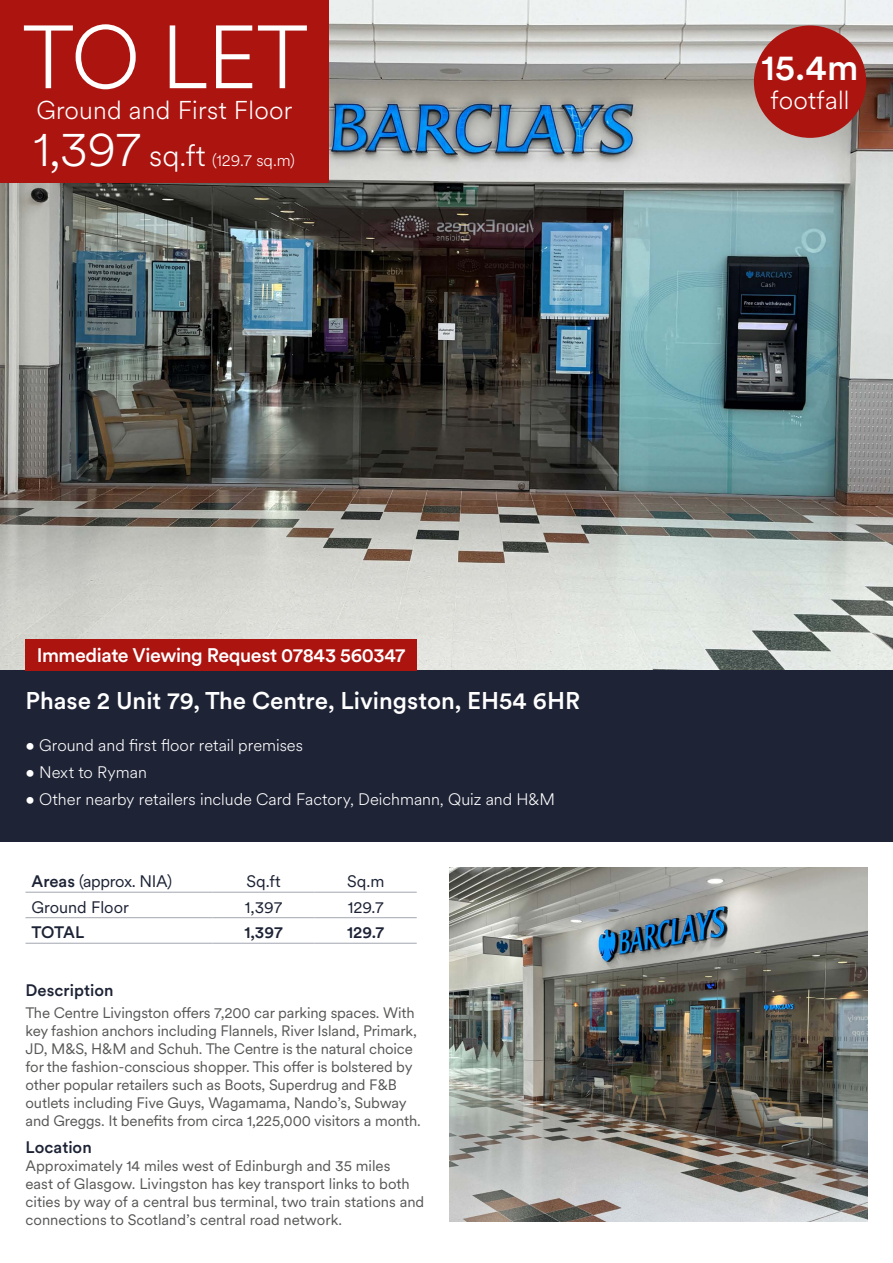
<style>
.page{position:relative;width:893px;height:1263px;background:#fff}
.page>*{position:absolute;margin:0;border:0;box-sizing:border-box;transform-origin:0 0}
.t1{font:300 88.5px "Circular XX";color:#fff}
.t2{font:500 36px "Circular XX";color:#fff}
.t3{font:300 25.5px "Circular XX";letter-spacing:.01em;color:#fff}
.t4{font:500 24px "Circular XX";color:#fff}
.t5{font:500 19.5px "Circular XX";letter-spacing:-.025em;color:#fff}
.t6{font:300 16.5px "Circular XX";color:#fff}
.t7{font:16.5px "Circular XX";color:#1d2335}
.t8{font:500 16.5px "Circular XX";color:#1d2335}
.t9{font:16.5px "Circular XX";letter-spacing:-.02em;color:#1d2335}
.t10{font:15px/18px "Circular XX";letter-spacing:-.01em;color:#575756}
.s1{font-size:49.5px}
.s2{font-size:30px}
.s3{font-weight:500}
</style>
<div class="page">
<img style="left:0;top:0;width:893px;height:671px">
<div style="left:0;top:0;width:328px;height:183px;background:#ac1410"></div>
<div style="left:0;top:671px;width:893px;height:171px;background:#1e2336"></div>
<img style="left:449px;top:867px;width:418px;height:355px">
<svg style="left:213px;top:891px;width:204px;height:1px"></svg>
<hr style="left:26px;top:943px;width:187px;height:1px;background:#a3a6af">
<hr style="left:213px;top:943px;width:102px;height:1px;background:#a3a6af">
<hr style="left:315px;top:943px;width:102px;height:1px;background:#a3a6af">
<hr style="left:26px;top:892px;width:187px;height:1px;background:#a3a6af">
<hr style="left:213px;top:892px;width:102px;height:1px;background:#a3a6af">
<hr style="left:315px;top:892px;width:102px;height:1px;background:#a3a6af">
<hr style="left:26px;top:917px;width:187px;height:1px;background:#a3a6af">
<hr style="left:213px;top:917px;width:102px;height:1px;background:#a3a6af">
<hr style="left:315px;top:917px;width:102px;height:1px;background:#a3a6af">
<div style="left:26px;top:639px;width:391px;height:32px;background:#ac1410"></div>
<div style="left:754px;top:26px;width:112px;height:112px;background:#ac1410;border-radius:50%"></div>
<h1 class="t1" style="left:22px;top:-2px;width:288px">TO LET</h1>
<h3 class="t3" style="left:36px;top:93px;width:258px">Ground and First Floor</h3>
<p class="t6" style="left:33px;top:149px;width:263px"><span class="s1">1,397</span> <span class="s2">sq.ft</span> (129.7 sq.m)</p>
<h2 class="t2" style="left:761px;top:43px;width:99px">15.4m</h2>
<h3 class="t3" style="left:771px;top:83px;width:80px">footfall</h3>
<h3 class="t5" style="left:37px;top:642px;width:370px">Immediate Viewing Request 07843 560347</h3>
<h3 class="t4" style="left:26px;top:684px;width:556px">Phase 2 Unit 79, The Centre, Livingston, EH54 6HR</h3>
<p class="t6" style="left:26px;top:735px;width:279px">• Ground and first floor retail premises</p>
<p class="t6" style="left:26px;top:761px;width:123px">• Next to Ryman</p>
<p class="t6" style="left:26px;top:788px;width:531px">• Other nearby retailers include Card Factory, Deichmann, Quiz and H&amp;M</p>
<p class="t9" style="left:32px;top:870px;width:142px"><span class="s3">Areas</span> (approx. NIA)</p>
<p class="t7" style="left:247px;top:870px;width:36px">Sq.ft</p>
<p class="t7" style="left:347px;top:870px;width:39px">Sq.m</p>
<p class="t7" style="left:32px;top:896px;width:99px">Ground Floor</p>
<p class="t7" style="left:245px;top:896px;width:39px">1,397</p>
<p class="t7" style="left:348px;top:896px;width:37px">129.7</p>
<p class="t8" style="left:32px;top:921px;width:54px">TOTAL</p>
<p class="t8" style="left:244px;top:921px;width:40px">1,397</p>
<p class="t8" style="left:347px;top:921px;width:39px">129.7</p>
<p class="t10" style="left:26px;top:1003px;width:397px">The Centre Livingston offers 7,200 car parking spaces. With key fashion anchors including Flannels, River Island, Primark, JD, M&amp;S, H&amp;M and Schuh. The Centre is the natural choice for the fashion-conscious shopper. This offer is bolstered by other popular retailers such as Boots, Superdrug and F&amp;B outlets including Five Guys, Wagamama, Nando’s, Subway and Greggs. It benefits from circa 1,225,000 visitors a month.</p>
<p class="t8" style="left:26px;top:1136px;width:68px">Location</p>
<p class="t10" style="left:26px;top:1156px;width:400px">Approximately 14 miles west of Edinburgh and 35 miles<br>east of Glasgow. Livingston has key transport links to both cities by way of a central bus terminal, two train stations and connections to Scotland’s central road network.</p>
</div>
